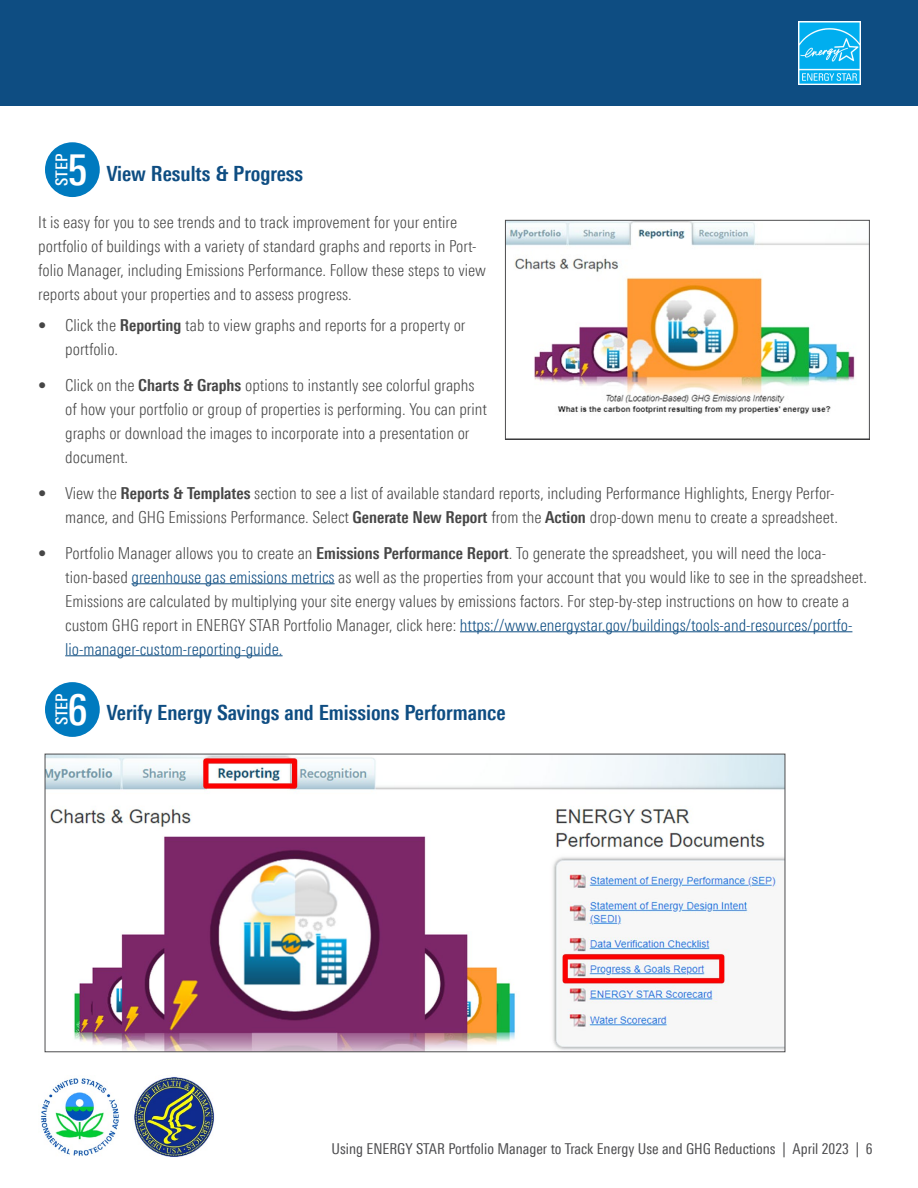
<style>
.page{position:relative;width:918px;height:1188px;background:#fff}
.page>*{position:absolute;margin:0;border:0;box-sizing:border-box;transform-origin:0 0}
.t1{font:700 condensed 21px "LT Univers";color:#0e4d82}
.t2{font:300 condensed 16.5px/24px "LT Univers";color:#464646}
.t3{font:500 condensed 16.5px "LT Univers";color:#fff}
.t4{font:condensed 15px "LT Univers";color:#4d4d4f}
.s1{font-weight:500;font-size:43.5px;color:#fff}
.s2{font-weight:700}
.s3{color:#0e4d82}
</style>
<div class="page">
<img style="left:40px;top:1078px;width:79px;height:78px">
<div style="left:0;top:0;width:918px;height:106px;background:#0e4d82"></div>
<img style="left:799px;top:21px;width:62px;height:64px">
<img style="left:134px;top:1077px;width:81px;height:80px">
<hr style="left:132px;top:583px;width:203px;height:1px;background:#0e4d82">
<hr style="left:460px;top:631px;width:392px;height:1px;background:#0e4d82">
<hr style="left:65px;top:655px;width:218px;height:1px;background:#0e4d82">
<div style="left:45px;top:142px;width:55px;height:55px;background:#007abf;border-radius:50%"></div>
<div style="left:45px;top:682px;width:55px;height:55px;background:#007abf;border-radius:50%"></div>
<img style="left:507px;top:222px;width:361px;height:192px">
<div style="left:505px;top:220px;width:365px;height:220px;border:1px solid #4d4d4f"></div>
<img style="left:47px;top:756px;width:736px;height:294px">
<p class="t3" style="left:52px;top:186px;width:33px;rotate:-90deg">STEP</p>
<p class="t1" style="left:68px;top:161px;width:237px"><span class="s1">5</span> View Results &amp; Progress</p>
<p class="t2" style="left:38px;top:210px;width:449px">It is easy for you to see trends and to track improvement for your entire portfolio of buildings with a variety of standard graphs and reports in Port&shy;folio Manager, including Emissions Performance. Follow these steps to view reports about your properties and to assess progress.</p>
<p class="t2" style="left:65px;top:313px;width:402px;text-indent:-27px">• Click the <span class="s2">Reporting</span> tab to view graphs and reports for a property or portfolio.</p>
<p class="t2" style="left:65px;top:373px;width:423px;text-indent:-27px">• Click on the <span class="s2">Charts &amp; Graphs</span> options to instantly see colorful graphs of how your portfolio or group of properties is performing. You can print graphs or download the images to incorporate into a presentation or document.</p>
<p class="t2" style="left:38px;top:481px;width:801px;text-align:right">• View the <span class="s2">Reports &amp; Templates</span> section to see a list of available standard reports, including Performance Highlights, Energy Perfor&shy;mance, and GHG Emissions Performance. Select <span class="s2">Generate New Report</span> from the <span class="s2">Action</span> drop-down menu to create a spreadsheet.</p>
<p class="t2" style="left:65px;top:541px;width:803px;text-indent:-27px">• Portfolio Manager allows you to create an <span class="s2">Emissions Performance Report</span>. To generate the spreadsheet, you will need the loca&shy;tion-based <span class="s3">greenhouse gas emissions metrics</span> as well as the properties from your account that you would like to see in the spreadsheet.<br>Emissions are calculated by multiplying your site energy values by emissions factors. For step-by-step instructions on how to create a custom GHG report in ENERGY STAR Portfolio Manager, click here: <span class="s3">https://www.energystar.gov/buildings/tools-and-resources/portfo&shy;lio-manager-custom-reporting-guide.</span></p>
<p class="t3" style="left:52px;top:725px;width:33px;rotate:-90deg">STEP</p>
<p class="t1" style="left:68px;top:701px;width:439px"><span class="s1">6</span> Verify Energy Savings and Emissions Performance</p>
<p class="t4" style="left:332px;top:1140px;width:543px">Using ENERGY STAR Portfolio Manager to Track Energy Use and GHG Reductions | April 2023 | 6</p>
</div>
